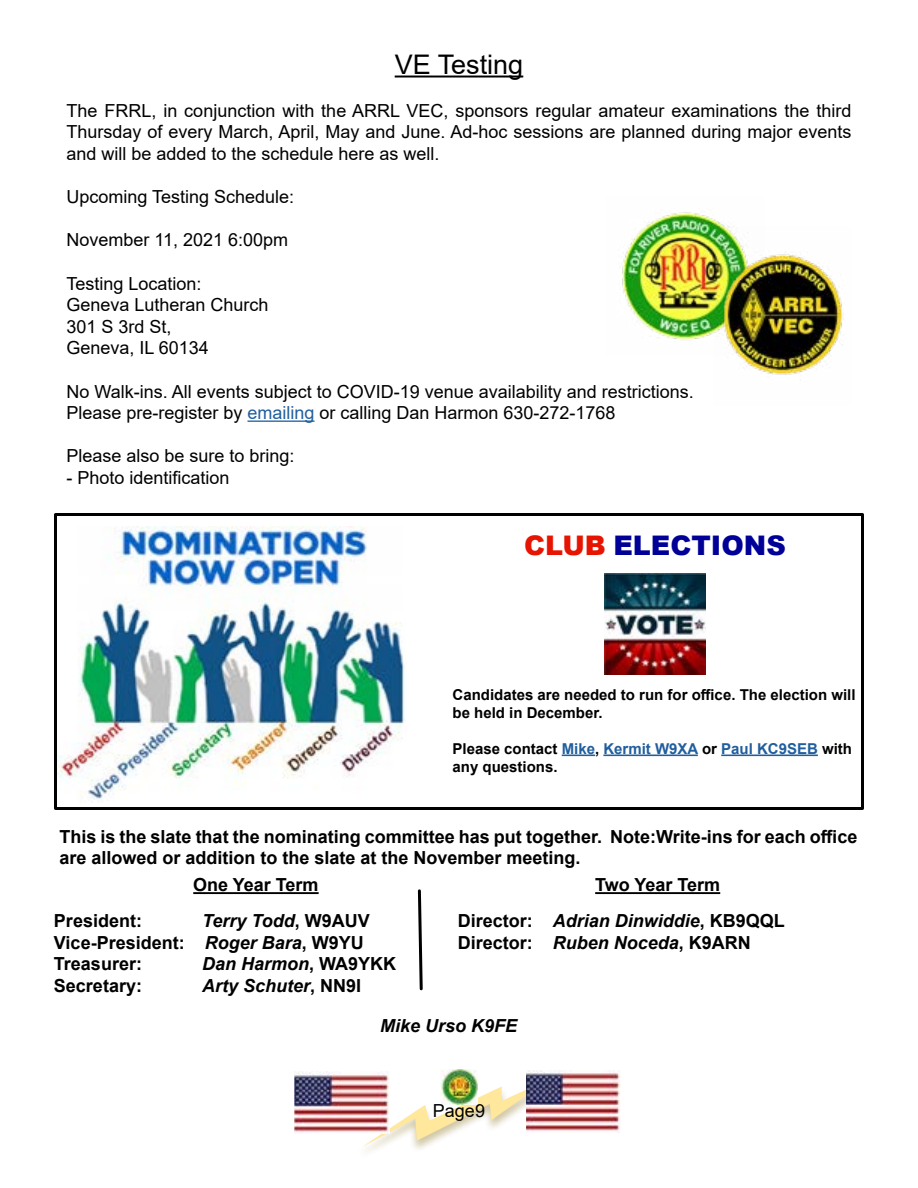
<style>
.page{position:relative;width:918px;height:1188px;background:#fff}
.page>*{position:absolute;margin:0;border:0;box-sizing:border-box;transform-origin:0 0}
.t1{font:900 27px "Arial";color:#000098}
.t2{font:27px "Arial";color:#000}
.t3{font:18px/21.6px "Arial";color:#000}
.t4{font:700 18px/21.6px "Arial";color:#000}
.t5{font:italic 700 18px "Arial";color:#000}
.t6{font:700 15px/18px "Arial";color:#000}
.s1{color:#215e9e}
.s2{color:#e71401}
.s3{font-style:italic}
.s4{font-style:normal}
</style>
<div class="page">
<svg style="left:363px;top:1080px;width:163px;height:67px"></svg>
<img style="left:441px;top:1070px;width:36px;height:34px">
<hr style="left:395px;top:76px;width:128px;height:2px;background:#000">
<hr style="left:248px;top:421px;width:67px;height:1px;background:#215e9e">
<img style="left:622px;top:212px;width:107px;height:128px">
<img style="left:713px;top:227px;width:131px;height:148px">
<img style="left:59px;top:526px;width:346px;height:276px">
<hr style="left:562px;top:755px;width:33px;height:1px;background:#215e9e">
<hr style="left:603px;top:755px;width:95px;height:1px;background:#215e9e">
<hr style="left:721px;top:755px;width:97px;height:1px;background:#215e9e">
<img style="left:604px;top:574px;width:102px;height:101px">
<div style="left:54px;top:513px;width:810px;height:297px;border:3px solid #000"></div>
<img style="left:295px;top:1071px;width:95px;height:63px">
<img style="left:526px;top:1071px;width:94px;height:62px">
<hr style="left:595px;top:892px;width:125px;height:2px;background:#000">
<hr style="left:193px;top:892px;width:126px;height:2px;background:#000">
<svg style="left:417px;top:889px;width:6px;height:102px"></svg>
<h1 class="t2" style="left:395px;top:46px;width:130px">VE Testing</h1>
<p class="t3" style="left:66px;top:100px;width:787px;text-align:justify">The FRRL, in conjunction with the ARRL VEC, sponsors regular amateur examinations the third Thursday of every March, April, May and June. Ad-hoc sessions are planned during major events and will be added to the schedule here as well.</p>
<p class="t3" style="left:66px;top:186px;width:229px">Upcoming Testing Schedule:</p>
<p class="t3" style="left:66px;top:229px;width:223px">November 11, 2021 6:00pm</p>
<p class="t3" style="left:66px;top:272px;width:204px">Testing Location:<br>Geneva Lutheran Church<br>301 S 3rd St,<br>Geneva, IL 60134</p>
<p class="t3" style="left:66px;top:380px;width:629px">No Walk-ins. All events subject to COVID-19 venue availability and restrictions.<br>Please pre-register by <span class="s1">emailing</span> or calling Dan Harmon 630-272-1768</p>
<p class="t3" style="left:66px;top:445px;width:230px">Please also be sure to bring:</p>
<p class="t3" style="left:66px;top:467px;width:165px">- Photo identification</p>
<h1 class="t1" style="left:524px;top:526px;width:263px"><span class="s2">CLUB</span> ELECTIONS</h1>
<p class="t6" style="left:453px;top:685px;width:405px">Candidates are needed to run for office. The election will be held in December.</p>
<p class="t6" style="left:453px;top:740px;width:401px">Please contact <span class="s1">Mike</span>, <span class="s1">Kermit W9XA</span> or <span class="s1">Paul KC9SEB</span> with any questions.</p>
<p class="t4" style="left:59px;top:826px;width:800px">This is the slate that the nominating committee has put together. Note:Write-ins for each office are allowed or addition to the slate at the November meeting.</p>
<p class="t4" style="left:458px;top:867px;width:329px;line-height:36px;text-indent:137px">Two Year Term<br>Director: <span class="s3">Adrian Dinwiddie</span>, KB9QQL</p>
<p class="t4" style="left:458px;top:932px;width:295px">Director: <span class="s3">Ruben Noceda</span>, K9ARN</p>
<p class="t4" style="left:193px;top:874px;width:127px">One Year Term</p>
<p class="t4" style="left:54px;top:910px;width:317px;text-indent:148px"><span class="s3">Terry Todd</span>, W9AUV<br>Vice-President: <span class="s3">Roger Bara</span>, W9YU<br>Treasurer:</p>
<p class="t4" style="left:54px;top:910px;width:90px">President:</p>
<p class="t5" style="left:202px;top:952px;width:196px">Dan Harmon<span class="s4">, WA9YKK</span></p>
<p class="t4" style="left:54px;top:975px;width:90px">Secretary:</p>
<p class="t5" style="left:202px;top:974px;width:161px">Arty Schuter<span class="s4">, NN9I</span></p>
<p class="t5" style="left:380px;top:1013px;width:139px">Mike Urso K9FE</p>
<p class="t3" style="left:433px;top:1100px;width:54px">Page9</p>
</div>
